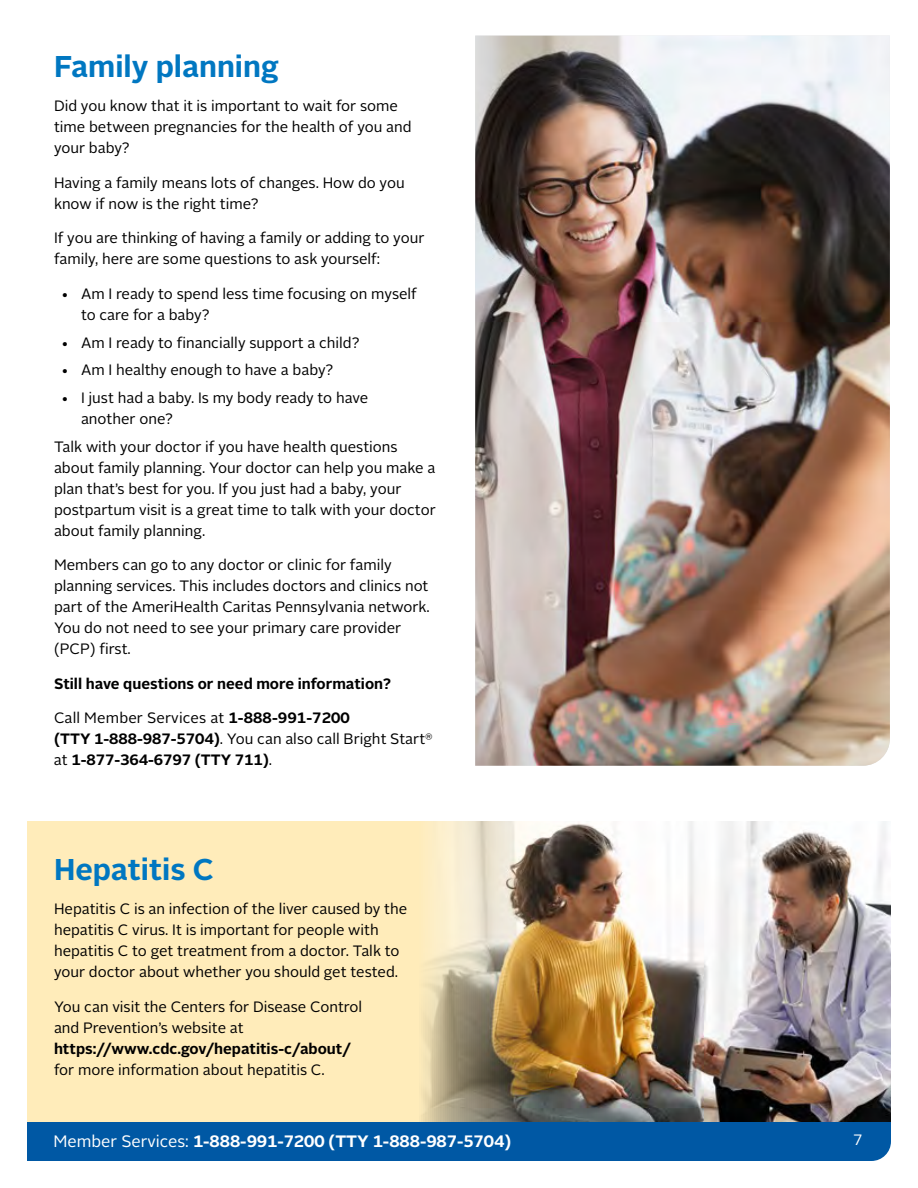
<style>
.page{position:relative;width:918px;height:1188px;background:#fff}
.page>*{position:absolute;margin:0;border:0;box-sizing:border-box;transform-origin:0 0}
.t1{font:700 30px "Alright Sans";color:#0077c1}
.t2{font:700 16.5px "Alright Sans";color:#fff}
.body_copy{font:15px/21px "Alright Sans";color:#000}
.Bullet_1{font:15px/21px "Alright Sans";color:#000}
.body_copy-2{font:700 15px/21px "Alright Sans";color:#000}
.t3{font:15px "Alright Sans";color:#fff}
.s1{font-weight:400}
.s2{font-weight:700}
</style>
<div class="page">
<div style="left:27px;top:1122px;width:864px;height:39px;background:#0058a4"></div>
<img style="left:475px;top:36px;width:415px;height:730px">
<div style="left:27px;top:821px;width:864px;height:301px;background:#ffecba"></div>
<img style="left:421px;top:821px;width:470px;height:301px">
<h1 class="t1" style="left:54px;top:45px;width:226px">Family planning</h1>
<p class="body_copy" style="left:54px;top:96px;width:359px">Did you know that it is important to wait for some time between pregnancies for the health of you and your baby?</p>
<p class="body_copy" style="left:54px;top:172px;width:352px">Having a family means lots of changes. How do you know if now is the right time?</p>
<p class="body_copy" style="left:54px;top:228px;width:372px">If you are thinking of having a family or adding to your family, here are some questions to ask yourself:</p>
<p class="Bullet_1" style="left:81px;top:283px;width:338px;text-indent:-20px">• Am I ready to spend less time focusing on myself to care for a baby?</p>
<p class="Bullet_1" style="left:61px;top:332px;width:300px">• Am I ready to financially support a child?</p>
<p class="Bullet_1" style="left:61px;top:360px;width:274px">• Am I healthy enough to have a baby?</p>
<p class="Bullet_1" style="left:81px;top:388px;width:289px;text-indent:-20px">• I just had a baby. Is my body ready to have another one?</p>
<p class="body_copy" style="left:54px;top:436px;width:383px">Talk with your doctor if you have health questions about family planning. Your doctor can help you make a plan that’s best for you. If you just had a baby, your postpartum visit is a great time to talk with your doctor about family planning.</p>
<p class="body_copy" style="left:54px;top:555px;width:377px">Members can go to any doctor or clinic for family planning services. This includes doctors and clinics not part of the AmeriHealth Caritas Pennsylvania network.<br>You do not need to see your primary care provider (PCP) first.</p>
<p class="body_copy-2" style="left:54px;top:673px;width:339px">Still have questions or need more information?</p>
<p class="body_copy-2" style="left:54px;top:708px;width:380px"><span class="s1">Call Member Services at</span> 1-888-991-7200<br>(TTY 1-888-987-5704)<span class="s1">. You can also call Bright Start</span><sup>® </sup><span class="s1">at</span> 1-877-364-6797 (TTY 711)<span class="s1">.</span></p>
<h1 class="t1" style="left:54px;top:848px;width:161px">Hepatitis C</h1>
<p class="body_copy" style="left:54px;top:899px;width:355px">Hepatitis C is an infection of the liver caused by the hepatitis C virus. It is important for people with hepatitis C to get treatment from a doctor. Talk to your doctor about whether you should get tested.</p>
<p class="body_copy" style="left:54px;top:996px;width:310px">You can visit the Centers for Disease Control and Prevention’s website at <span class="s2">https://www.cdc.gov/hepatitis-c/about/ </span>for more information about hepatitis C.</p>
<p class="t2" style="left:53px;top:1129px;width:459px"><span class="s1">Member Services:</span> 1-888-991-7200 (TTY 1-888-987-5704)</p>
<p class="t3" style="left:853px;top:1130px;width:11px">7</p>
</div>
